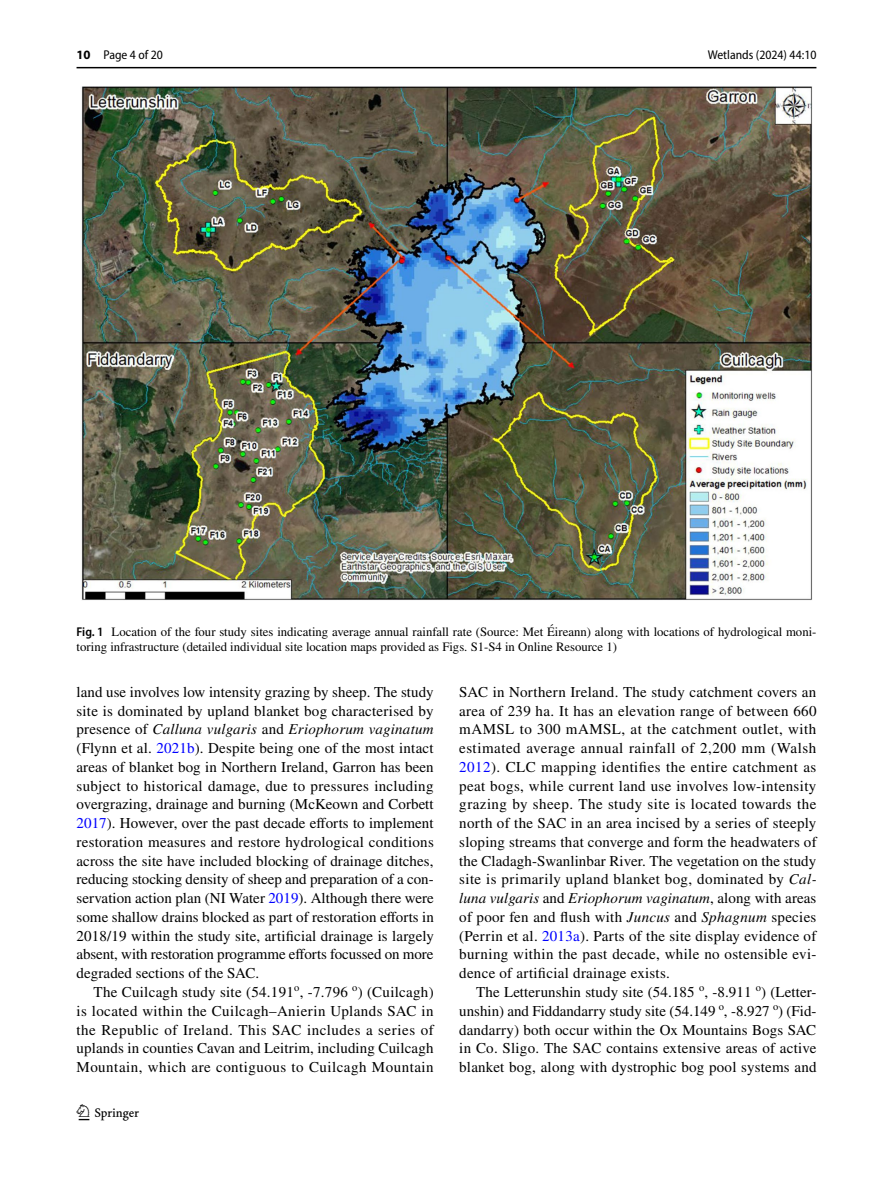
<style>
.page{position:relative;width:893px;height:1187px;background:#fff}
.page>*{position:absolute;margin:0;border:0;box-sizing:border-box;transform-origin:0 0}
.t1{font:22.5px "Springnew Regular 2";color:#000}
.t2{font:15px/18.8px "STIX";letter-spacing:.015em;color:#000;text-align:justify}
.t3{font:12.75px/15px "STIX";color:#000}
.t4{font:semi-condensed 12.75px "Myriad Pro";color:#000}
.s1{font-weight:700;font-stretch:normal}
.s2{font-family:"Myriad Pro";font-weight:600;font-stretch:semi-condensed}
.s3{font-style:italic}
.s4{color:#00f}
</style>
<div class="page">
<hr style="left:77px;top:67px;width:739px;height:1px;background:#000">
<img style="left:81px;top:87px;width:731px;height:513px">
<p class="t4" style="left:77px;top:48px;width:88px"><span class="s1">10</span> Page 4 of 20</p>
<p class="t4" style="left:708px;top:48px;width:110px">Wetlands (2024) 44:10</p>
<p class="t3" style="left:77px;top:624px;width:741px"><span class="s2">Fig. 1</span> Location of the four study sites indicating average annual rainfall rate (Source: Met Éireann) along with locations of hydrological moni&shy;toring infrastructure (detailed individual site location maps provided as Figs. S1-S4 in Online Resource 1)</p>
<p class="t2" style="left:77px;top:683px;width:359px">land use involves low intensity grazing by sheep. The study site is dominated by upland blanket bog characterised by presence of <span class="s3">Calluna vulgaris</span> and <span class="s3">Eriophorum vaginatum </span>(Flynn et al. <span class="s4">2021b</span>). Despite being one of the most intact areas of blanket bog in Northern Ireland, Garron has been subject to historical damage, due to pressures including overgrazing, drainage and burning (McKeown and Corbett <span class="s4">2017</span>). However, over the past decade efforts to implement restoration measures and restore hydrological conditions across the site have included blocking of drainage ditches, reducing stocking density of sheep and preparation of a con&shy;servation action plan (NI Water <span class="s4">2019</span>). Although there were some shallow drains blocked as part of restoration efforts in 2018/19 within the study site, artificial drainage is largely absent, with restoration programme efforts focussed on more degraded sections of the SAC.</p>
<p class="t2" style="left:77px;top:983px;width:359px;text-indent:17px">The Cuilcagh study site (54.191<sup>o</sup>, -7.796 <sup>o</sup>) (Cuilcagh) is located within the Cuilcagh–Anierin Uplands SAC in the Republic of Ireland. This SAC includes a series of uplands in counties Cavan and Leitrim, including Cuilcagh Mountain, which are contiguous to Cuilcagh Mountain</p>
<h1 class="t1" style="left:79px;top:1104px;width:62px">1 3</h1>
<p class="t2" style="left:459px;top:683px;width:359px">SAC in Northern Ireland. The study catchment covers an area of 239 ha. It has an elevation range of between 660 mAMSL to 300 mAMSL, at the catchment outlet, with estimated average annual rainfall of 2,200 mm (Walsh <span class="s4">2012</span>). CLC mapping identifies the entire catchment as peat bogs, while current land use involves low-intensity grazing by sheep. The study site is located towards the north of the SAC in an area incised by a series of steeply sloping streams that converge and form the headwaters of the Cladagh-Swanlinbar River. The vegetation on the study site is primarily upland blanket bog, dominated by <span class="s3">Cal&shy;luna vulgaris</span> and <span class="s3">Eriophorum vaginatum</span>, along with areas of poor fen and flush with <span class="s3">Juncus</span> and <span class="s3">Sphagnum</span> species (Perrin et al. <span class="s4">2013a</span>). Parts of the site display evidence of burning within the past decade, while no ostensible evi&shy;dence of artificial drainage exists.</p>
<p class="t2" style="left:459px;top:983px;width:359px;text-indent:17px">The Letterunshin study site (54.185 <sup>o</sup>, -8.911 <sup>o</sup>) (Letter&shy;unshin) and Fiddandarry study site (54.149 <sup>o</sup>, -8.927 <sup>o</sup>) (Fid&shy;dandarry) both occur within the Ox Mountains Bogs SAC in Co. Sligo. The SAC contains extensive areas of active blanket bog, along with dystrophic bog pool systems and</p>
</div>
